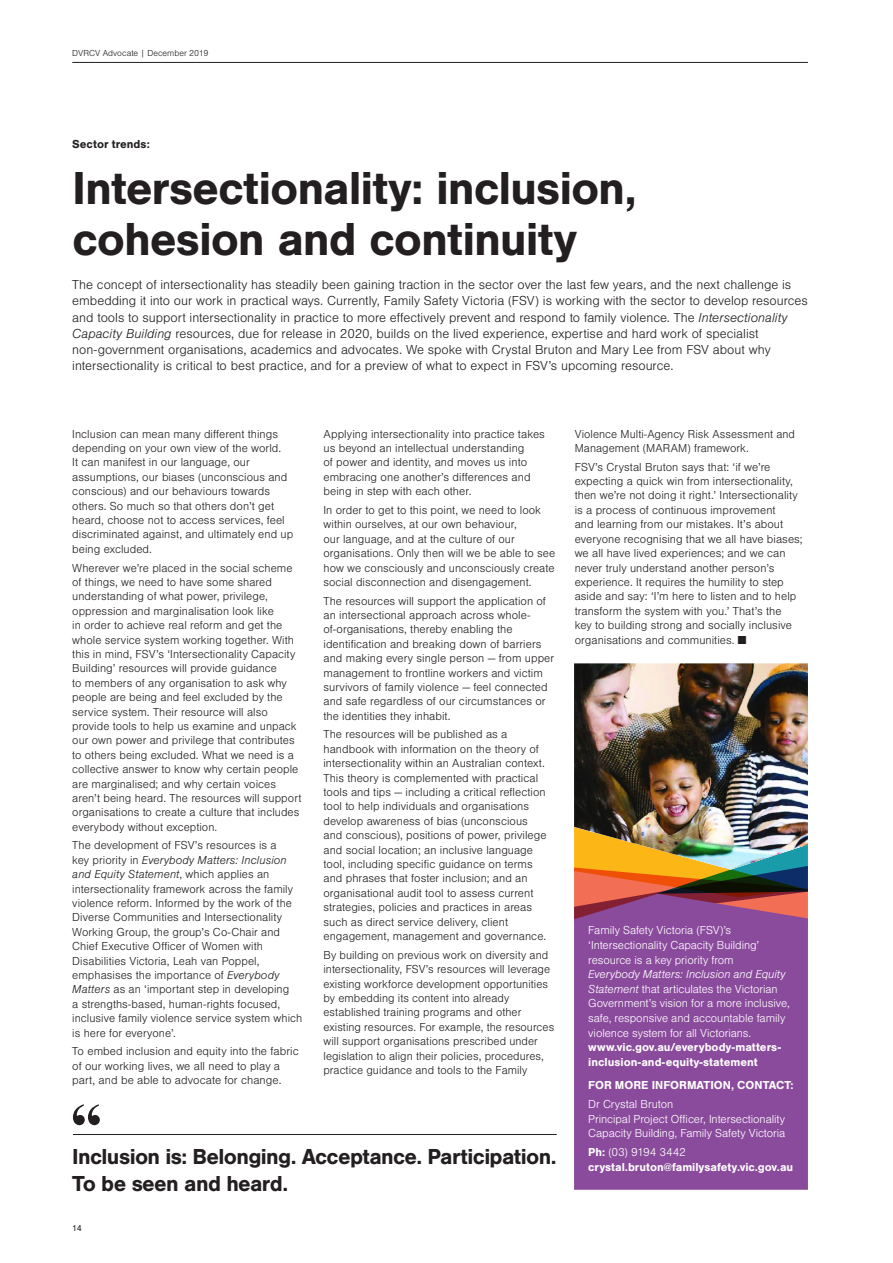
<style>
.page{position:relative;width:893px;height:1263px;background:#fff}
.page>*{position:absolute;margin:0;border:0;box-sizing:border-box;transform-origin:0 0}
.t1{font:700 48px/51px "Nimbus San";letter-spacing:-.025em;color:#231f20}
.t2{font:700 22.5px/27px "Nimbus San";letter-spacing:-.03em;color:#231f20}
.H3_Blurb_subhead_sty{font:300 13.5px/16.2px "Nimbus San";color:#231f20}
.Normal_Body_text_sty{font:300 12px/14.4px "Nimbus San";letter-spacing:.005em;color:#231f20}
.Purple_text_box_styl{font:300 12px/14.7px "Nimbus San";letter-spacing:-.005em;color:#fff}
.Purple_text_box_styl-2{font:700 12px/14.7px "Nimbus San";color:#fff}
.H4_Subhead_in_text_s{font:700 12px "Nimbus San";color:#231f20}
.t3{font:300 9px "Nimbus San";color:#231f20}
.t4{font:9px "Nimbus San";color:#231f20}
.s1{font-style:italic}
.s2{font-weight:700}
.s3{font-weight:300}
</style>
<div class="page">
<hr style="left:72px;top:62px;width:736px;height:1px;background:#231f20">
<svg style="left:574px;top:870px;width:234px;height:24px;background:#86502c"></svg>
<div style="left:574px;top:894px;width:234px;height:296px;background:#8b4b9d"></div>
<svg style="left:73px;top:1104px;width:27px;height:21px"></svg>
<hr style="left:73px;top:1134px;width:484px;height:1px;background:#231f20">
<img style="left:574px;top:663px;width:234px;height:207px">
<p class="t3" style="left:72px;top:48px;width:138px">DVRCV Advocate | December 2019</p>
<h4 class="H4_Subhead_in_text_s" style="left:72px;top:137px;width:79px">Sector trends:</h4>
<p class="t1" style="left:72px;top:163px;width:566px">Intersectionality: inclusion, cohesion and continuity</p>
<h3 class="H3_Blurb_subhead_sty" style="left:72px;top:277px;width:737px">The concept of intersectionality has steadily been gaining traction in the sector over the last few years, and the next challenge is embedding it into our work in practical ways. Currently, Family Safety Victoria (FSV) is working with the sector to develop resources and tools to support intersectionality in practice to more effectively prevent and respond to family violence. The <span class="s1">Intersectionality Capacity Building</span> resources, due for release in 2020, builds on the lived experience, expertise and hard work of specialist non-government organisations, academics and advocates. We spoke with Crystal Bruton and Mary Lee from FSV about why intersectionality is critical to best practice, and for a preview of what to expect in FSV’s upcoming resource.</h3>
<p class="Normal_Body_text_sty" style="left:72px;top:427px;width:223px">Inclusion can mean many different things depending on your own view of the world.<br>It can manifest in our language, our assumptions, our biases (unconscious and conscious) and our behaviours towards others. So much so that others don’t get heard, choose not to access services, feel discriminated against, and ultimately end up being excluded.</p>
<p class="Normal_Body_text_sty" style="left:72px;top:561px;width:231px">Wherever we’re placed in the social scheme of things, we need to have some shared understanding of what power, privilege, oppression and marginalisation look like<br>in order to achieve real reform and get the whole service system working together. With this in mind, FSV’s ‘Intersectionality Capacity Building’ resources will provide guidance<br>to members of any organisation to ask why people are being and feel excluded by the service system. Their resource will also provide tools to help us examine and unpack our own power and privilege that contributes to others being excluded. What we need is a collective answer to know why certain people are marginalised; and why certain voices aren’t being heard. The resources will support organisations to create a culture that includes everybody without exception.</p>
<p class="Normal_Body_text_sty" style="left:72px;top:838px;width:232px">The development of FSV’s resources is a<br>key priority in <span class="s1">Everybody Matters: Inclusion and Equity Statement</span>, which applies an intersectionality framework across the family violence reform. Informed by the work of the Diverse Communities and Intersectionality Working Group, the group’s Co-Chair and Chief Executive Officer of Women with Disabilities Victoria, Leah van Poppel, emphasises the importance of <span class="s1">Everybody Matters</span> as an ‘important step in developing<br>a strengths-based, human-rights focused, inclusive family violence service system which is here for everyone’.</p>
<p class="Normal_Body_text_sty" style="left:72px;top:1044px;width:228px">To embed inclusion and equity into the fabric of our working lives, we all need to play a part, and be able to advocate for change.</p>
<p class="Normal_Body_text_sty" style="left:323px;top:427px;width:223px">Applying intersectionality into practice takes us beyond an intellectual understanding<br>of power and identity, and moves us into embracing one another’s differences and being in step with each other.</p>
<p class="Normal_Body_text_sty" style="left:323px;top:503px;width:233px">In order to get to this point, we need to look within ourselves, at our own behaviour,<br>our language, and at the culture of our organisations. Only then will we be able to see how we consciously and unconsciously create social disconnection and disengagement.</p>
<p class="Normal_Body_text_sty" style="left:323px;top:594px;width:232px">The resources will support the application of an intersectional approach across whole&shy;of-organisations, thereby enabling the identification and breaking down of barriers and making every single person — from upper management to frontline workers and victim survivors of family violence — feel connected and safe regardless of our circumstances or the identities they inhabit.</p>
<p class="Normal_Body_text_sty" style="left:323px;top:728px;width:225px">The resources will be published as a handbook with information on the theory of intersectionality within an Australian context.<br>This theory is complemented with practical tools and tips — including a critical reflection tool to help individuals and organisations develop awareness of bias (unconscious and conscious), positions of power, privilege and social location; an inclusive language tool, including specific guidance on terms and phrases that foster inclusion; and an organisational audit tool to assess current strategies, policies and practices in areas such as direct service delivery, client engagement, management and governance.</p>
<p class="Normal_Body_text_sty" style="left:323px;top:948px;width:232px">By building on previous work on diversity and intersectionality, FSV’s resources will leverage existing workforce development opportunities by embedding its content into already established training programs and other existing resources. For example, the resources will support organisations prescribed under legislation to align their policies, procedures, practice guidance and tools to the Family</p>
<p class="t2" style="left:72px;top:1143px;width:486px">Inclusion is: Belonging. Acceptance. Participation.<br>To be seen and heard.</p>
<p class="t4" style="left:72px;top:1223px;width:11px">14</p>
<p class="Normal_Body_text_sty" style="left:575px;top:427px;width:222px">Violence Multi-Agency Risk Assessment and<br>Management (MARAM) framework.</p>
<p class="Normal_Body_text_sty" style="left:575px;top:460px;width:229px">FSV’s Crystal Bruton says that: ‘if we’re expecting a quick win from intersectionality, then we’re not doing it right.’ Intersectionality is a process of continuous improvement<br>and learning from our mistakes. It’s about everyone recognising that we all have biases; we all have lived experiences; and we can never truly understand another person’s experience. It requires the humility to step aside and say: ‘I’m here to listen and to help transform the system with you.’ That’s the<br>key to building strong and socially inclusive organisations and communities. ■</p>
<p class="Purple_text_box_styl" style="left:588px;top:923px;width:203px">Family Safety Victoria (FSV)’s ‘Intersectionality Capacity Building’ resource is a key priority from<br><span class="s1">Everybody Matters: Inclusion and Equity Statement</span> that articulates the Victorian Government’s vision for a more inclusive, safe, responsive and accountable family violence system for all Victorians. <span class="s2">www.vic.gov.au/everybody-matters&shy;inclusion-and-equity-statement</span></p>
<p class="Purple_text_box_styl-2" style="left:588px;top:1078px;width:207px">FOR MORE INFORMATION, CONTACT:</p>
<p class="Purple_text_box_styl" style="left:588px;top:1097px;width:199px">Dr Crystal Bruton<br>Principal Project Officer, Intersectionality<br>Capacity Building, Family Safety Victoria</p>
<p class="Purple_text_box_styl-2" style="left:588px;top:1145px;width:206px">Ph: <span class="s3">(03) 9194 3442 </span>crystal.bruton@familysafety.vic.gov.au</p>
</div>
